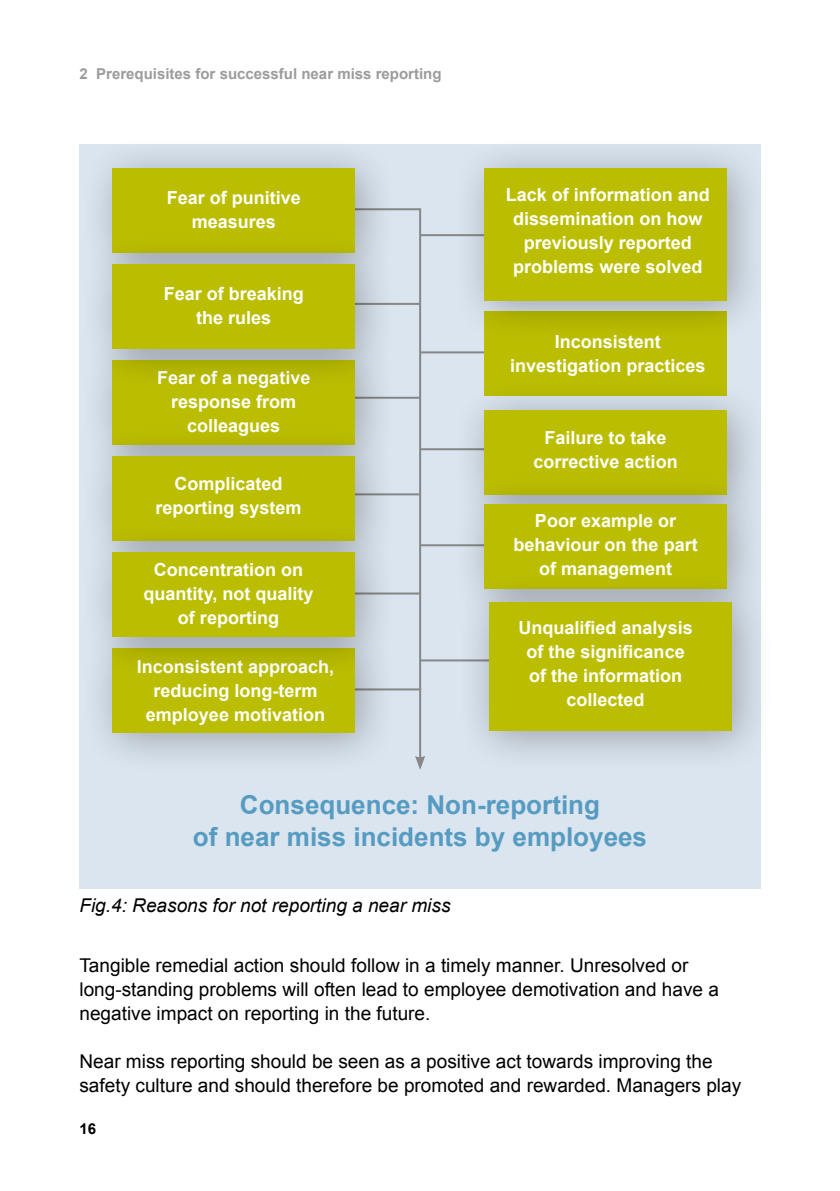
<style>
.page{position:relative;width:840px;height:1191px;background:#fff}
.page>*{position:absolute;margin:0;border:0;box-sizing:border-box;transform-origin:0 0}
.t1{font:700 26px/32px "Arial";color:#569bc1;text-align:center}
.t2{font:19px/24px "Arial";color:#000}
.t3{font:italic 19px "Arial";color:#000}
.t4{font:700 18px/24px "Arial";color:#fff;text-align:center}
.t5{font:700 15px "Arial";color:#9c9c9d}
.t6{font:700 15px "Arial";color:#000}
</style>
<div class="page">
<div style="left:79px;top:144px;width:681px;height:744px;background:#dbe5ef"></div>
<hr style="left:420px;top:351px;width:74px;height:2px;background:#868786">
<hr style="left:420px;top:448px;width:74px;height:2px;background:#868786">
<hr style="left:420px;top:544px;width:74px;height:2px;background:#868786">
<hr style="left:420px;top:659px;width:74px;height:2px;background:#868786">
<hr style="left:420px;top:234px;width:74px;height:2px;background:#868786">
<hr style="left:342px;top:208px;width:79px;height:2px;background:#868786">
<hr style="left:342px;top:303px;width:77px;height:2px;background:#868786">
<hr style="left:342px;top:397px;width:77px;height:2px;background:#868786">
<hr style="left:342px;top:493px;width:77px;height:2px;background:#868786">
<hr style="left:342px;top:592px;width:77px;height:2px;background:#868786">
<hr style="left:342px;top:688px;width:79px;height:2px;background:#868786">
<div style="left:80px;top:136px;width:318px;height:159px;background:#000;opacity:.3"></div>
<div style="left:112px;top:168px;width:242px;height:84px;background:#bbbe00"></div>
<div style="left:484px;top:312px;width:242px;height:84px;background:#bbbe00"></div>
<div style="left:452px;top:378px;width:318px;height:159px;background:#000;opacity:.3"></div>
<div style="left:484px;top:410px;width:242px;height:84px;background:#bbbe00"></div>
<div style="left:80px;top:616px;width:318px;height:159px;background:#000;opacity:.3"></div>
<div style="left:112px;top:648px;width:242px;height:84px;background:#bbbe00"></div>
<div style="left:452px;top:472px;width:318px;height:159px;background:#000;opacity:.3"></div>
<div style="left:484px;top:504px;width:242px;height:84px;background:#bbbe00"></div>
<div style="left:452px;top:136px;width:318px;height:207px;background:#000;opacity:.3"></div>
<div style="left:484px;top:168px;width:242px;height:132px;background:#bbbe00"></div>
<div style="left:80px;top:328px;width:318px;height:159px;background:#000;opacity:.3"></div>
<div style="left:112px;top:360px;width:242px;height:84px;background:#bbbe00"></div>
<div style="left:80px;top:424px;width:318px;height:159px;background:#000;opacity:.3"></div>
<div style="left:112px;top:456px;width:242px;height:84px;background:#bbbe00"></div>
<div style="left:80px;top:520px;width:318px;height:159px;background:#000;opacity:.3"></div>
<div style="left:112px;top:552px;width:242px;height:84px;background:#bbbe00"></div>
<div style="left:457px;top:570px;width:317px;height:204px;background:#000;opacity:.3"></div>
<div style="left:489px;top:602px;width:241px;height:128px;background:#bbbe00"></div>
<div style="left:80px;top:232px;width:318px;height:159px;background:#000;opacity:.3"></div>
<div style="left:112px;top:264px;width:242px;height:84px;background:#bbbe00"></div>
<hr style="left:419px;top:210px;width:2px;height:549px;background:#868786">
<svg style="left:415px;top:756px;width:10px;height:14px"></svg>
<p class="t5" style="left:79px;top:64px;width:363px">2 Prerequisites for successful near miss reporting</p>
<p class="t4" style="left:166px;top:186px;width:136px">Fear of punitive measures</p>
<p class="t4" style="left:163px;top:282px;width:142px">Fear of breaking the rules</p>
<p class="t4" style="left:157px;top:366px;width:155px">Fear of a negative response from colleagues</p>
<p class="t4" style="left:155px;top:472px;width:148px">Complicated reporting system</p>
<p class="t4" style="left:143px;top:558px;width:171px">Concentration on quantity, not quality of reporting</p>
<p class="t4" style="left:137px;top:655px;width:199px">Inconsistent approach, reducing long-term employee motivation</p>
<p class="t4" style="left:505px;top:183px;width:206px">Lack of information and dissemination on how previously reported problems were solved</p>
<p class="t4" style="left:510px;top:330px;width:197px">Inconsistent investigation practices</p>
<p class="t4" style="left:533px;top:427px;width:146px">Failure to take corrective action</p>
<p class="t4" style="left:513px;top:509px;width:186px">Poor example or behaviour on the part of management</p>
<p class="t4" style="left:518px;top:616px;width:176px">Unqualified analysis of the significance of the information collected</p>
<h1 class="t1" style="left:193px;top:790px;width:455px">Consequence: Non-reporting<br>of near miss incidents by employees</h1>
<p class="t3" style="left:79px;top:893px;width:372px">Fig.4: Reasons for not reporting a near miss</p>
<p class="t2" style="left:79px;top:954px;width:640px">Tangible remedial action should follow in a timely manner. Unresolved or long-standing problems will often lead to employee demotivation and have a negative impact on reporting in the future.</p>
<p class="t2" style="left:79px;top:1050px;width:663px">Near miss reporting should be seen as a positive act towards improving the safety culture and should therefore be promoted and rewarded. Managers play</p>
<p class="t6" style="left:79px;top:1118px;width:18px">16</p>
</div>
